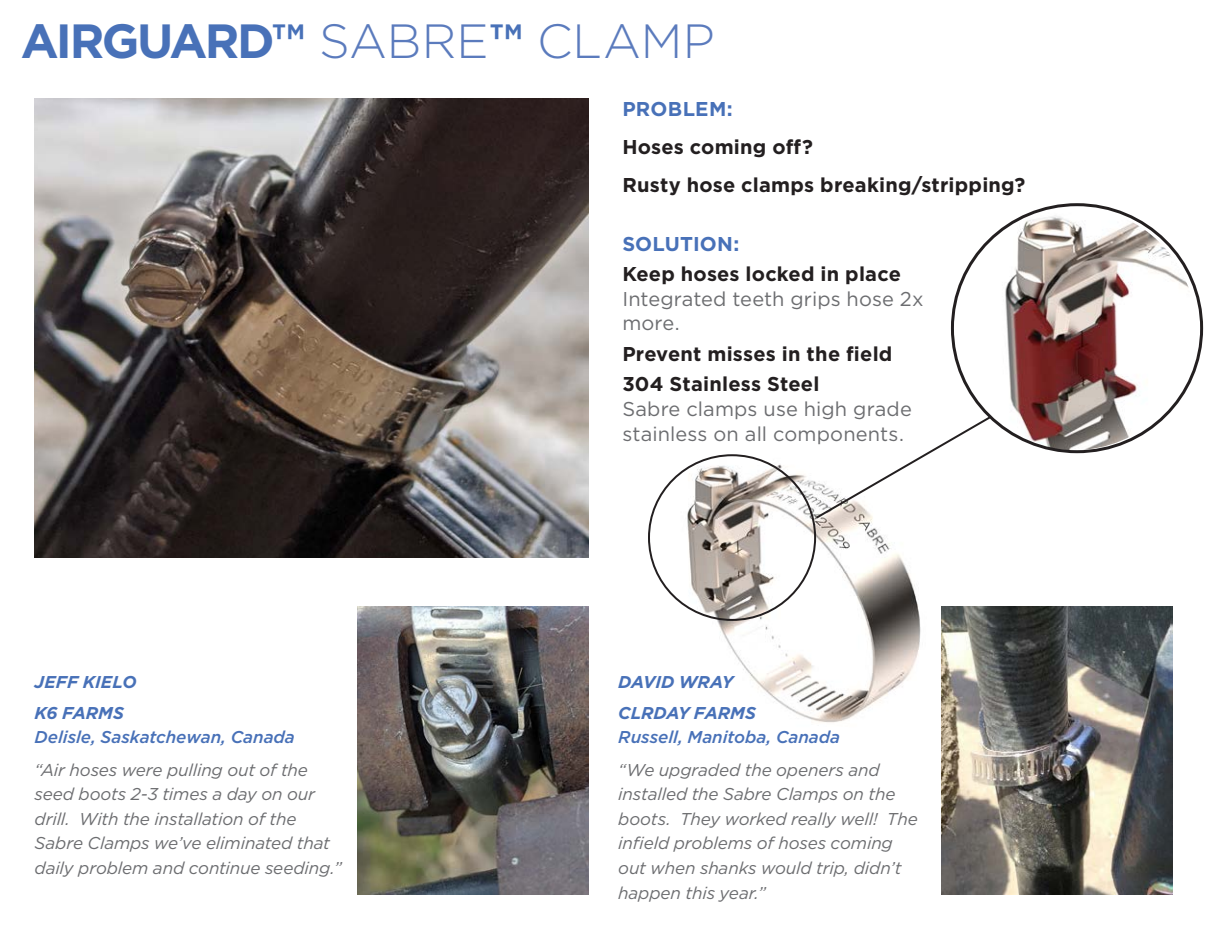
<style>
.page{position:relative;width:1224px;height:936px;background:#fff}
.page>*{position:absolute;margin:0;border:0;box-sizing:border-box;transform-origin:0 0}
.t1{font:700 48px "Gotham";letter-spacing:-.055em;color:#4871b8}
.t2{font:20px/24.6px "Gotham";letter-spacing:.005em;color:#6c6d70}
.t3{font:700 20px "Gotham";letter-spacing:.01em;color:#231f20}
.t4{font:700 20px "Gotham";letter-spacing:.01em;color:#4871b8}
.t5{font:italic 17.2px/24.6px "Gotham";letter-spacing:-.01em;color:#6c6d70}
.t6{font:italic 500 17.2px/24.6px "Gotham";letter-spacing:-.005em;color:#4871b8}
.t7{font:italic 700 17.2px "Gotham";letter-spacing:-.005em;color:#4871b8}
.s1{font-weight:300;color:#5b7bbd}
.s2{font-weight:700}
.s3{font-weight:700;color:#231f20}
</style>
<div class="page">
<img style="left:648px;top:454px;width:365px;height:269px">
<svg style="left:814px;top:438px;width:179px;height:82px"></svg>
<img style="left:951px;top:207px;width:245px;height:243px">
<img style="left:357px;top:607px;width:232px;height:287px">
<img style="left:35px;top:99px;width:554px;height:459px">
<img style="left:941px;top:607px;width:231px;height:287px">
<p class="t1" style="left:21px;top:9px;width:696px">AIRGUARD™ <span class="s1">SABRE</span>™ <span class="s1">CLAMP</span></p>
<p class="t4" style="left:622px;top:95px;width:112px">PROBLEM:</p>
<p class="t3" style="left:622px;top:133px;width:192px">Hoses coming off?</p>
<p class="t3" style="left:622px;top:171px;width:404px">Rusty hose clamps breaking/stripping?</p>
<p class="t7" style="left:35px;top:671px;width:104px">JEFF KIELO</p>
<p class="t6" style="left:35px;top:700px;width:262px"><span class="s2">K6 FARMS<br></span>Delisle, Saskatchewan, Canada</p>
<p class="t5" style="left:35px;top:757px;width:309px">“Air hoses were pulling out of the seed boots 2-3 times a day on our drill. With the installation of the Sabre Clamps we’ve eliminated that daily problem and continue seeding.”</p>
<p class="t4" style="left:622px;top:231px;width:119px">SOLUTION:</p>
<p class="t2" style="left:622px;top:262px;width:303px"><span class="s3">Keep hoses locked in place<br></span>Integrated teeth grips hose 2x more.</p>
<p class="t3" style="left:622px;top:341px;width:272px">Prevent misses in the field</p>
<p class="t2" style="left:622px;top:372px;width:291px"><span class="s3">304 Stainless Steel<br></span>Sabre clamps use high grade stainless on all components.</p>
<p class="t7" style="left:618px;top:671px;width:117px">DAVID WRAY</p>
<p class="t6" style="left:618px;top:700px;width:223px"><span class="s2">CLRDAY FARMS<br></span>Russell, Manitoba, Canada</p>
<p class="t5" style="left:618px;top:757px;width:301px">“We upgraded the openers and installed the Sabre Clamps on the boots. They worked really well! The infield problems of hoses coming out when shanks would trip, didn’t happen this year.”</p>
</div>
